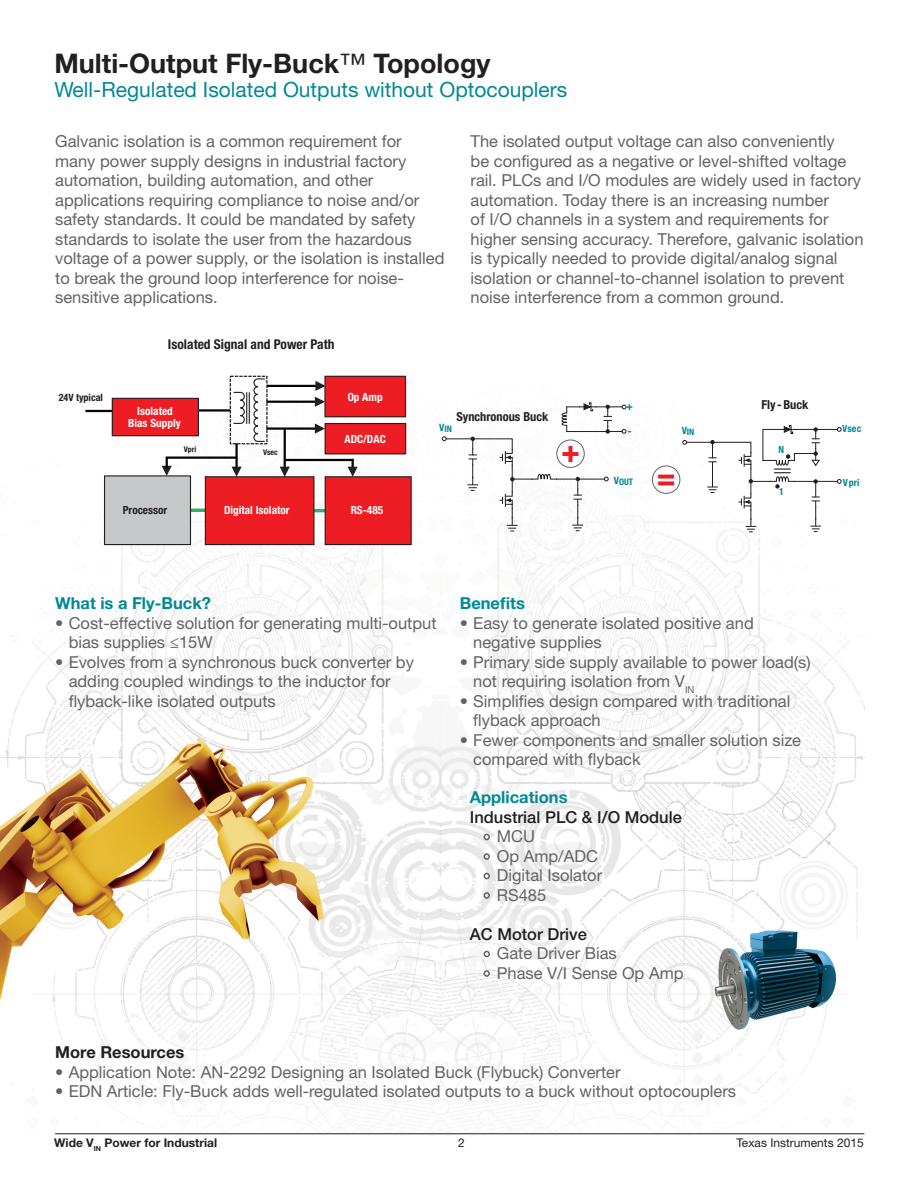
<style>
.page{position:relative;width:918px;height:1188px;background:#fff}
.page>*{position:absolute;margin:0;border:0;box-sizing:border-box;transform-origin:0 0}
.t1{font:700 condensed 31.5px "Helvetica Neue LT Std";color:#ed1c24}
.t2{font:700 27px "Helvetica Neue LT Std";color:#231f20}
.t3{font:21px "Helvetica Neue LT Std";color:#008996}
.t4{font:16.5px/19.5px "Helvetica Neue LT Std";color:#636366}
.t5{font:700 16.5px "Helvetica Neue LT Std";color:#008996}
.t6{font:500 16.5px "Helvetica Neue LT Std";color:#231f20}
.t7{font:700 16.5px "Helvetica Neue LT Std";color:#231f20}
.t8{font:700 condensed 13.5px "Helvetica Neue LT Std";color:#231f20}
.t9{font:700 condensed 12.45px "Helvetica Neue LT Std";color:#231f20}
.t10{font:700 12px "Helvetica Neue LT Std";color:#231f20}
.t11{font:12px "Helvetica Neue LT Std";color:#231f20}
.t12{font:700 condensed 11.4px/24.9px "Helvetica Neue LT Std";color:#008996}
.t13{font:700 condensed 11.25px/12.3px "Helvetica Neue LT Std";color:#fff;text-align:center}
.t14{font:700 condensed 11.25px "Helvetica Neue LT Std";color:#231f20}
.t15{font:700 condensed 10.2px "Helvetica Neue LT Std";color:#231f20}
.t16{font:700 condensed 9.9px "Helvetica Neue LT Std";letter-spacing:.025em;color:#008996}
.t17{font:700 condensed 9px "Helvetica Neue LT Std";color:#008996}
.t18{font:700 condensed 7.8px "Helvetica Neue LT Std";color:#231f20}
.s1{font-weight:400}
.s2{font-size:10.05px}
</style>
<div class="page">
<img style="left:0;top:375px;width:864px;height:760px">
<svg style="left:484px;top:834px;width:6px;height:6px"></svg>
<div style="left:484px;top:853px;width:6px;height:7px;border:2px solid #636366;border-radius:50%"></div>
<svg style="left:484px;top:873px;width:6px;height:6px"></svg>
<div style="left:484px;top:892px;width:6px;height:7px;border:2px solid #636366;border-radius:50%"></div>
<svg style="left:484px;top:951px;width:6px;height:6px"></svg>
<div style="left:484px;top:970px;width:6px;height:7px;border:2px solid #636366;border-radius:50%"></div>
<hr style="left:55px;top:1133px;width:809px;height:1px;background:#231f20">
<svg style="left:442px;top:402px;width:184px;height:130px"></svg>
<svg style="left:682px;top:425px;width:160px;height:108px"></svg>
<div style="left:556px;top:440px;width:29px;height:28px;border:1px solid #636466;border-radius:50%"></div>
<div style="left:652px;top:466px;width:28px;height:28px;border:1px solid #636466;border-radius:50%"></div>
<hr style="left:197px;top:409px;width:33px;height:3px;background:#050504">
<hr style="left:85px;top:410px;width:49px;height:2px;background:#050504">
<hr style="left:284px;top:429px;width:2px;height:44px;background:#050504">
<svg style="left:280px;top:467px;width:10px;height:9px"></svg>
<hr style="left:190px;top:509px;width:135px;height:3px;background:#2bb463">
<img style="left:87px;top:467px;width:75px;height:51px">
<div style="left:105px;top:476px;width:85px;height:69px;background:#c7c8ca"></div>
<div style="left:104px;top:475px;width:87px;height:70px;border:1px solid #231f20"></div>
<div style="left:205px;top:477px;width:109px;height:68px;background:#ee1d23"></div>
<div style="left:205px;top:476px;width:110px;height:69px;border:1px solid #231f20"></div>
<div style="left:325px;top:477px;width:86px;height:68px;background:#ee1d23"></div>
<div style="left:325px;top:476px;width:87px;height:69px;border:1px solid #231f20"></div>
<div style="left:112px;top:398px;width:86px;height:38px;background:#ee1d23"></div>
<div style="left:112px;top:398px;width:87px;height:38px;border:1px solid #231f20"></div>
<div style="left:325px;top:424px;width:81px;height:30px;background:#ee1d23"></div>
<div style="left:325px;top:423px;width:81px;height:31px;border:1px solid #231f20"></div>
<hr style="left:235px;top:443px;width:3px;height:30px;background:#050504">
<svg style="left:162px;top:455px;width:80px;height:22px"></svg>
<div style="left:230px;top:376px;width:37px;height:68px;border:1px dashed #050504"></div>
<div style="left:325px;top:376px;width:81px;height:41px;background:#ee1d23"></div>
<div style="left:324px;top:376px;width:82px;height:41px;border:1px solid #231f20"></div>
<hr style="left:267px;top:385px;width:55px;height:2px;background:#050504">
<svg style="left:315px;top:381px;width:11px;height:10px"></svg>
<hr style="left:266px;top:401px;width:56px;height:2px;background:#050504">
<svg style="left:315px;top:397px;width:10px;height:10px"></svg>
<hr style="left:266px;top:427px;width:56px;height:3px;background:#050504">
<svg style="left:315px;top:424px;width:10px;height:10px"></svg>
<hr style="left:284px;top:459px;width:70px;height:2px;background:#050504">
<svg style="left:348px;top:459px;width:10px;height:18px"></svg>
<hr style="left:246px;top:392px;width:1px;height:32px;background:#231f20">
<hr style="left:249px;top:392px;width:1px;height:32px;background:#231f20">
<svg style="left:232px;top:391px;width:13px;height:34px"></svg>
<svg style="left:253px;top:378px;width:13px;height:65px"></svg>
<h2 class="t2" style="left:54px;top:47px;width:438px">Multi-Output Fly-Buck<span class="s1">™</span> Topology</h2>
<p class="t3" style="left:54px;top:77px;width:515px">Well-Regulated Isolated Outputs without Optocouplers</p>
<p class="t4" style="left:55px;top:131px;width:391px">Galvanic isolation is a common requirement for many power supply designs in industrial factory automation, building automation, and other applications requiring compliance to noise and/or safety standards. It could be mandated by safety standards to isolate the user from the hazardous voltage of a power supply, or the isolation is installed to break the ground loop interference for noise&shy;sensitive applications.</p>
<p class="t4" style="left:471px;top:131px;width:394px">The isolated output voltage can also conveniently<br>be configured as a negative or level-shifted voltage rail. PLCs and I/O modules are widely used in factory automation. Today there is an increasing number<br>of I/O channels in a system and requirements for higher sensing accuracy. Therefore, galvanic isolation is typically needed to provide digital/analog signal isolation or channel-to-channel isolation to prevent noise interference from a common ground.</p>
<p class="t15" style="left:59px;top:391px;width:46px">24V typical</p>
<p class="t8" style="left:168px;top:336px;width:168px">Isolated Signal and Power Path</p>
<p class="t13" style="left:128px;top:404px;width:54px">Isolated<br>Bias Supply</p>
<p class="t18" style="left:184px;top:445px;width:14px">Vpri</p>
<p class="t18" style="left:263px;top:448px;width:16px">Vsec</p>
<p class="t13" style="left:348px;top:391px;width:36px">Op Amp</p>
<p class="t13" style="left:344px;top:433px;width:43px">ADC/DAC</p>
<p class="t14" style="left:123px;top:504px;width:46px">Processor</p>
<p class="t13" style="left:224px;top:504px;width:67px">Digital Isolator</p>
<p class="t13" style="left:351px;top:504px;width:34px">RS-485</p>
<p class="t9" style="left:456px;top:409px;width:94px">Synchronous Buck</p>
<p class="t12" style="left:626px;top:393px;width:8px">+ -</p>
<p class="t17" style="left:439px;top:424px;width:14px"><span class="s2">V</span>IN</p>
<p class="t17" style="left:682px;top:426px;width:14px"><span class="s2">V</span>IN</p>
<p class="t9" style="left:761px;top:397px;width:49px">Fly -Buck</p>
<p class="t16" style="left:842px;top:423px;width:21px">Vsec</p>
<h1 class="t1" style="left:561px;top:432px;width:20px">+</h1>
<p class="t16" style="left:778px;top:443px;width:7px">N</p>
<h1 class="t1" style="left:657px;top:458px;width:20px">=</h1>
<p class="t17" style="left:614px;top:476px;width:21px"><span class="s2">V</span>OUT</p>
<p class="t16" style="left:843px;top:476px;width:18px">Vpri</p>
<p class="t16" style="left:779px;top:486px;width:6px">1</p>
<p class="t5" style="left:55px;top:593px;width:157px">What is a Fly-Buck?</p>
<p class="t4" style="left:69px;top:613px;width:369px;text-indent:-13px">• Cost-effective solution for generating multi-output bias supplies ≤15W</p>
<p class="t4" style="left:69px;top:652px;width:347px;text-indent:-13px">• Evolves from a synchronous buck converter by adding coupled windings to the inductor for flyback-like isolated outputs</p>
<p class="t5" style="left:460px;top:593px;width:67px">Benefits</p>
<p class="t4" style="left:473px;top:613px;width:282px;text-indent:-13px">• Easy to generate isolated positive and negative supplies</p>
<p class="t4" style="left:473px;top:652px;width:339px;text-indent:-13px">• Primary side supply available to power load(s) not requiring isolation from V<sub>IN</sub></p>
<p class="t4" style="left:473px;top:691px;width:319px;text-indent:-13px">• Simplifies design compared with traditional flyback approach</p>
<p class="t4" style="left:473px;top:730px;width:329px;text-indent:-13px">• Fewer components and smaller solution size compared with flyback</p>
<p class="t5" style="left:470px;top:787px;width:99px">Applications</p>
<p class="t6" style="left:470px;top:807px;width:214px">Industrial PLC &amp; I/O Module</p>
<p class="t4" style="left:497px;top:826px;width:107px">MCU<br>Op Amp/ADC<br>Digital Isolator<br>RS485</p>
<p class="t6" style="left:470px;top:924px;width:119px">AC Motor Drive</p>
<p class="t4" style="left:497px;top:943px;width:188px">Gate Driver Bias<br>Phase V/I Sense Op Amp</p>
<p class="t7" style="left:55px;top:1042px;width:131px">More Resources</p>
<p class="t4" style="left:55px;top:1062px;width:567px">• Application Note: AN-2292 Designing an Isolated Buck (Flybuck) Converter</p>
<p class="t4" style="left:55px;top:1082px;width:682px">• EDN Article: Fly-Buck adds well-regulated isolated outputs to a buck without optocouplers</p>
<p class="t10" style="left:54px;top:1135px;width:164px">Wide V<sub>IN</sub> Power for Industrial</p>
<p class="t11" style="left:736px;top:1135px;width:129px">Texas Instruments 2015</p>
<p class="t11" style="left:458px;top:1135px;width:8px">2</p>
</div>
